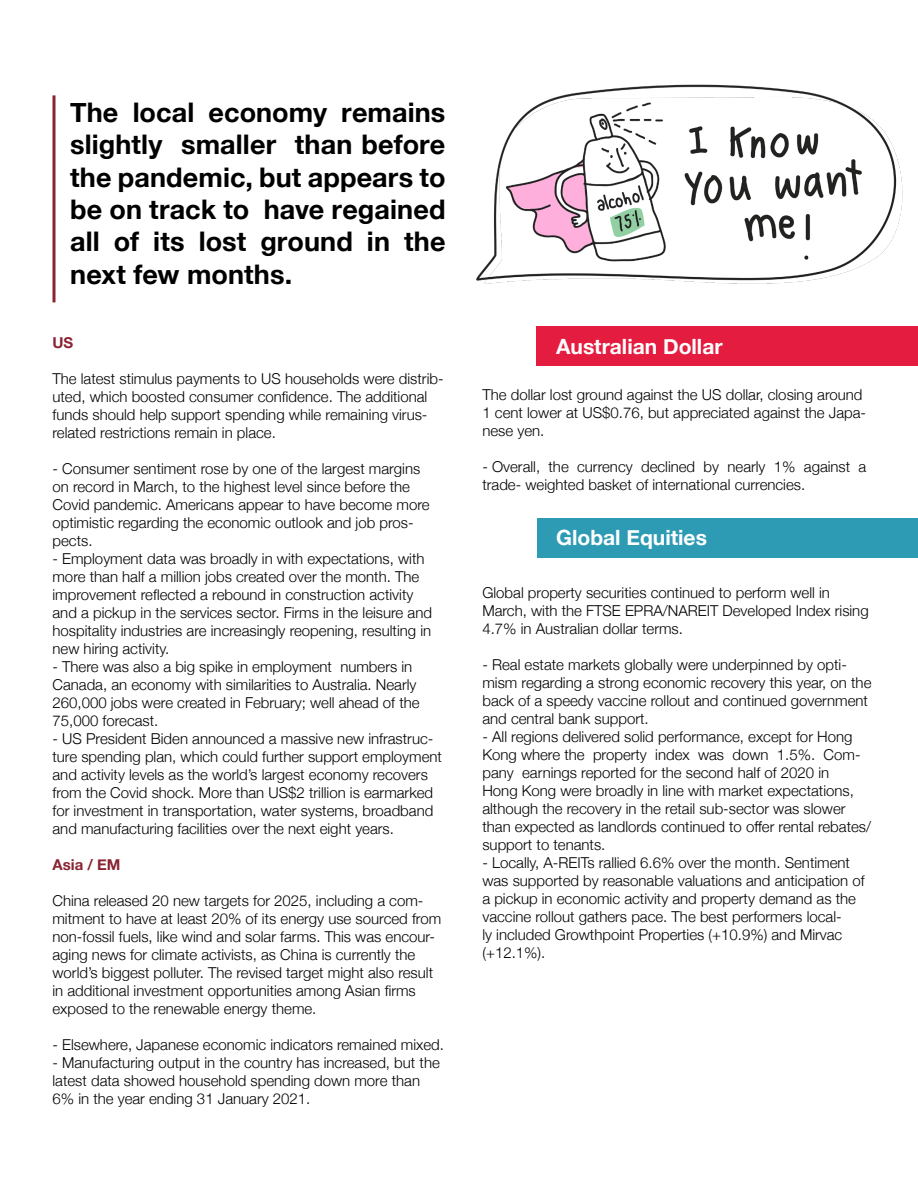
<style>
.page{position:relative;width:918px;height:1188px;background:#fff}
.page>*{position:absolute;margin:0;border:0;box-sizing:border-box;transform-origin:0 0}
.t1{font:700 27px/32.4px "Helvetica Neue";letter-spacing:.005em;color:#000;text-align:justify}
.t2{font:700 21px "Helvetica Neue";color:#fff}
.t3{font:300 15px/18px "Helvetica Neue";color:#000}
.t4{font:700 15px "Helvetica Neue";color:#8a2433}
</style>
<div class="page">
<svg style="left:52px;top:95px;width:4px;height:207px"></svg>
<img style="left:476px;top:84px;width:427px;height:201px">
<div style="left:536px;top:326px;width:382px;height:39px;background:#e41c3f"></div>
<div style="left:538px;top:518px;width:380px;height:39px;background:#2d9bb4"></div>
<h1 class="t1" style="left:70px;top:97px;width:377px">The local economy remains slightly smaller than before the pandemic, but appears to be on track to have regained all of its lost ground in the next few months.</h1>
<p class="t4" style="left:52px;top:331px;width:22px">US</p>
<p class="t3" style="left:52px;top:368px;width:393px">The latest stimulus payments to US households were distrib&shy;uted, which boosted consumer confidence. The additional funds should help support spending while remaining virus&shy;related restrictions remain in place.</p>
<p class="t3" style="left:52px;top:458px;width:379px">- Consumer sentiment rose by one of the largest margins on record in March, to the highest level since before the Covid pandemic. Americans appear to have become more optimistic regarding the economic outlook and job pros&shy;pects.</p>
<p class="t3" style="left:52px;top:548px;width:381px">- Employment data was broadly in with expectations, with more than half a million jobs created over the month. The improvement reflected a rebound in construction activity and a pickup in the services sector. Firms in the leisure and hospitality industries are increasingly reopening, resulting in new hiring activity.</p>
<p class="t3" style="left:52px;top:656px;width:369px">- There was also a big spike in employment numbers in Canada, an economy with similarities to Australia. Nearly 260,000 jobs were created in February; well ahead of the 75,000 forecast.</p>
<p class="t3" style="left:52px;top:728px;width:391px">- US President Biden announced a massive new infrastruc&shy;ture spending plan, which could further support employment and activity levels as the world’s largest economy recovers from the Covid shock. More than US$2 trillion is earmarked for investment in transportation, water systems, broadband and manufacturing facilities over the next eight years.</p>
<p class="t4" style="left:52px;top:853px;width:70px">Asia / EM</p>
<p class="t3" style="left:52px;top:890px;width:390px">China released 20 new targets for 2025, including a com&shy;mitment to have at least 20% of its energy use sourced from non-fossil fuels, like wind and solar farms. This was encour&shy;aging news for climate activists, as China is currently the world’s biggest polluter. The revised target might also result in additional investment opportunities among Asian firms exposed to the renewable energy theme.</p>
<p class="t3" style="left:52px;top:1034px;width:393px">- Elsewhere, Japanese economic indicators remained mixed.</p>
<p class="t3" style="left:52px;top:1052px;width:389px">- Manufacturing output in the country has increased, but the latest data showed household spending down more than<br>6% in the year ending 31 January 2021.</p>
<h2 class="t2" style="left:556px;top:330px;width:168px">Australian Dollar</h2>
<p class="t3" style="left:482px;top:384px;width:385px">The dollar lost ground against the US dollar, closing around<br>1 cent lower at US$0.76, but appreciated against the Japa&shy;nese yen.</p>
<p class="t3" style="left:482px;top:456px;width:386px">- Overall, the currency declined by nearly 1% against a trade- weighted basket of international currencies.</p>
<h2 class="t2" style="left:556px;top:521px;width:152px">Global Equities</h2>
<p class="t3" style="left:482px;top:582px;width:388px">Global property securities continued to perform well in<br>March, with the FTSE EPRA/NAREIT Developed Index rising<br>4.7% in Australian dollar terms.</p>
<p class="t3" style="left:482px;top:654px;width:391px">- Real estate markets globally were underpinned by opti&shy;mism regarding a strong economic recovery this year, on the back of a speedy vaccine rollout and continued government and central bank support.</p>
<p class="t3" style="left:482px;top:726px;width:390px">- All regions delivered solid performance, except for Hong Kong where the property index was down 1.5%. Com&shy;pany earnings reported for the second half of 2020 in<br>Hong Kong were broadly in line with market expectations, although the recovery in the retail sub-sector was slower than expected as landlords continued to offer rental rebates/ support to tenants.</p>
<p class="t3" style="left:482px;top:852px;width:384px">- Locally, A-REITs rallied 6.6% over the month. Sentiment was supported by reasonable valuations and anticipation of a pickup in economic activity and property demand as the vaccine rollout gathers pace. The best performers local-<br>ly included Growthpoint Properties (+10.9%) and Mirvac (+12.1%).</p>
</div>
